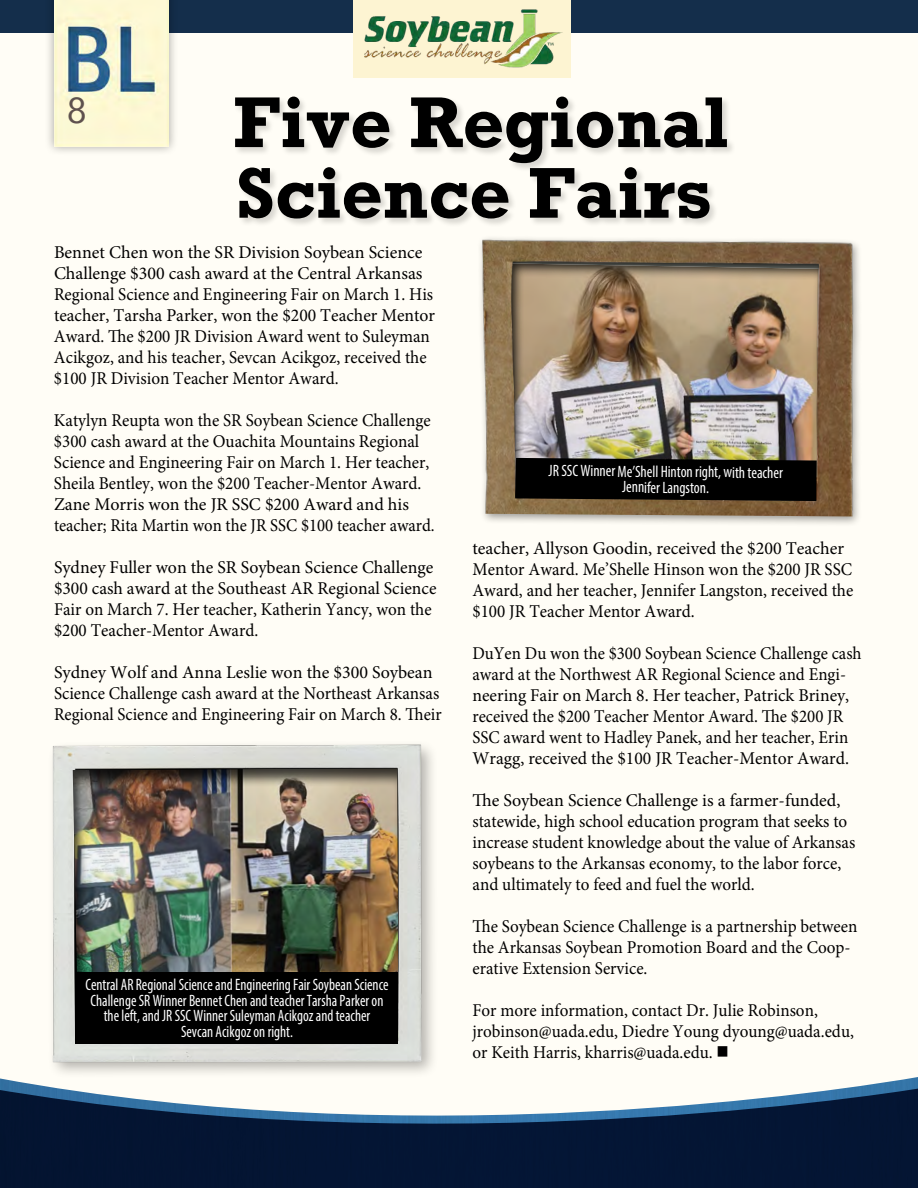
<style>
.page{position:relative;width:918px;height:1188px;background:#fff}
.page>*{position:absolute;margin:0;border:0;box-sizing:border-box;transform-origin:0 0}
.t1{font:700 67.35px "Rockwell";color:#000}
.t2{font:36px "Avenir";color:#5e514e}
.t3{font:18px/21px "Minion Pro";color:#000}
.t4{font:18px/21px "Minion Pro";color:#000;scale:.95 1}
.t5{font:18px/21px "Minion Pro";color:#000;scale:.94 1}
.t6{font:condensed 16.5px/15.8px "Myriad Pro";color:#fff;text-align:center;scale:.91 1}
.t7{font:condensed 16.5px/15.8px "Myriad Pro";color:#fff;text-align:center;scale:.93 1}
</style>
<div class="page">
<div style="left:0;top:27px;width:918px;height:1107px;background:#fffdf6"></div>
<div style="left:0;top:0;width:918px;height:32px;background:#142e4b"></div>
<img style="left:0;top:1077px;width:918px;height:111px">
<div style="left:44px;top:0;width:135px;height:157px;background:#000;opacity:.35"></div>
<img style="left:54px;top:0;width:115px;height:147px">
<div style="left:234px;top:95px;width:502px;height:77px;background:#000;opacity:.15"></div>
<div style="left:238px;top:166px;width:480px;height:62px;background:#000;opacity:.15"></div>
<img style="left:40px;top:744px;width:405px;height:340px">
<img style="left:59px;top:757px;width:352px;height:288px">
<div style="left:75px;top:972px;width:323px;height:71px;background:#000"></div>
<div style="left:477px;top:235px;width:386px;height:292px;background:#000;opacity:.4"></div>
<img style="left:463px;top:224px;width:400px;height:293px">
<svg style="left:515px;top:458px;width:302px;height:43px;background:#080705"></svg>
<div style="left:353px;top:0;width:217px;height:78px;background:#fdf4d2"></div>
<img style="left:364px;top:9px;width:199px;height:59px">
<h2 class="t2" style="left:67px;top:82px;width:22px">8</h2>
<h1 class="t1" style="left:234px;top:79px;width:496px">Five Regional</h1>
<h1 class="t1" style="left:236px;top:150px;width:476px">Science Fairs</h1>
<p class="t3" style="left:54px;top:242px;width:383px">Bennet Chen won the SR Division Soybean Science Challenge $300 cash award at the Central Arkansas Regional Science and Engineering Fair on March 1. His teacher, Tarsha Parker, won the $200 Teacher Mentor Award. The $200 JR Division Award went to Suleyman Acikgoz, and his teacher, Sevcan Acikgoz, received the $100 JR Division Teacher Mentor Award.</p>
<p class="t4" style="left:54px;top:410px;width:402px">Katylyn Reupta won the SR Soybean Science Challenge $300 cash award at the Ouachita Mountains Regional Science and Engineering Fair on March 1. Her teacher, Sheila Bentley, won the $200 Teacher-Mentor Award.<br>Zane Morris won the JR SSC $200 Award and his teacher; Rita Martin won the JR SSC $100 teacher award.</p>
<p class="t3" style="left:54px;top:557px;width:384px">Sydney Fuller won the SR Soybean Science Challenge $300 cash award at the Southeast AR Regional Science Fair on March 7. Her teacher, Katherin Yancy, won the $200 Teacher-Mentor Award.</p>
<p class="t3" style="left:54px;top:662px;width:389px">Sydney Wolf and Anna Leslie won the $300 Soybean<br>Science Challenge cash award at the Northeast Arkansas<br>Regional Science and Engineering Fair on March 8. Their</p>
<p class="t7" style="left:549px;top:461px;width:253px;rotate:1deg">JR SSC Winner Me’Shell Hinton right, with teacher<br>Jennifer Langston.</p>
<h1 class="t3" style="left:472px;top:538px;width:382px">teacher, Allyson Goodin, received the $200 Teacher Mentor Award. Me’Shelle Hinson won the $200 JR SSC Award, and her teacher, Jennifer Langston, received the $100 JR Teacher Mentor Award.</h1>
<h1 class="t5" style="left:472px;top:643px;width:415px">DuYen Du won the $300 Soybean Science Challenge cash award at the Northwest AR Regional Science and Engi&shy;neering Fair on March 8. Her teacher, Patrick Briney, received the $200 Teacher Mentor Award. The $200 JR SSC award went to Hadley Panek, and her teacher, Erin Wragg, received the $100 JR Teacher-Mentor Award.</h1>
<h1 class="t3" style="left:472px;top:790px;width:384px">The Soybean Science Challenge is a farmer-funded, statewide, high school education program that seeks to increase student knowledge about the value of Arkansas soybeans to the Arkansas economy, to the labor force, and ultimately to feed and fuel the world.</h1>
<h1 class="t4" style="left:472px;top:916px;width:407px">The Soybean Science Challenge is a partnership between the Arkansas Soybean Promotion Board and the Coop&shy;erative Extension Service.</h1>
<h1 class="t4" style="left:472px;top:1000px;width:403px">For more information, contact Dr. Julie Robinson, jrobinson@uada.edu, Diedre Young dyoung@uada.edu, or Keith Harris, kharris@uada.edu. ■</h1>
<h1 class="t6" style="left:85px;top:976px;width:335px">Central AR Regional Science and Engineering Fair Soybean Science Challenge SR Winner Bennet Chen and teacher Tarsha Parker on the left, and JR SSC Winner Suleyman Acikgoz and teacher<br>Sevcan Acikgoz on right.</h1>
</div>
